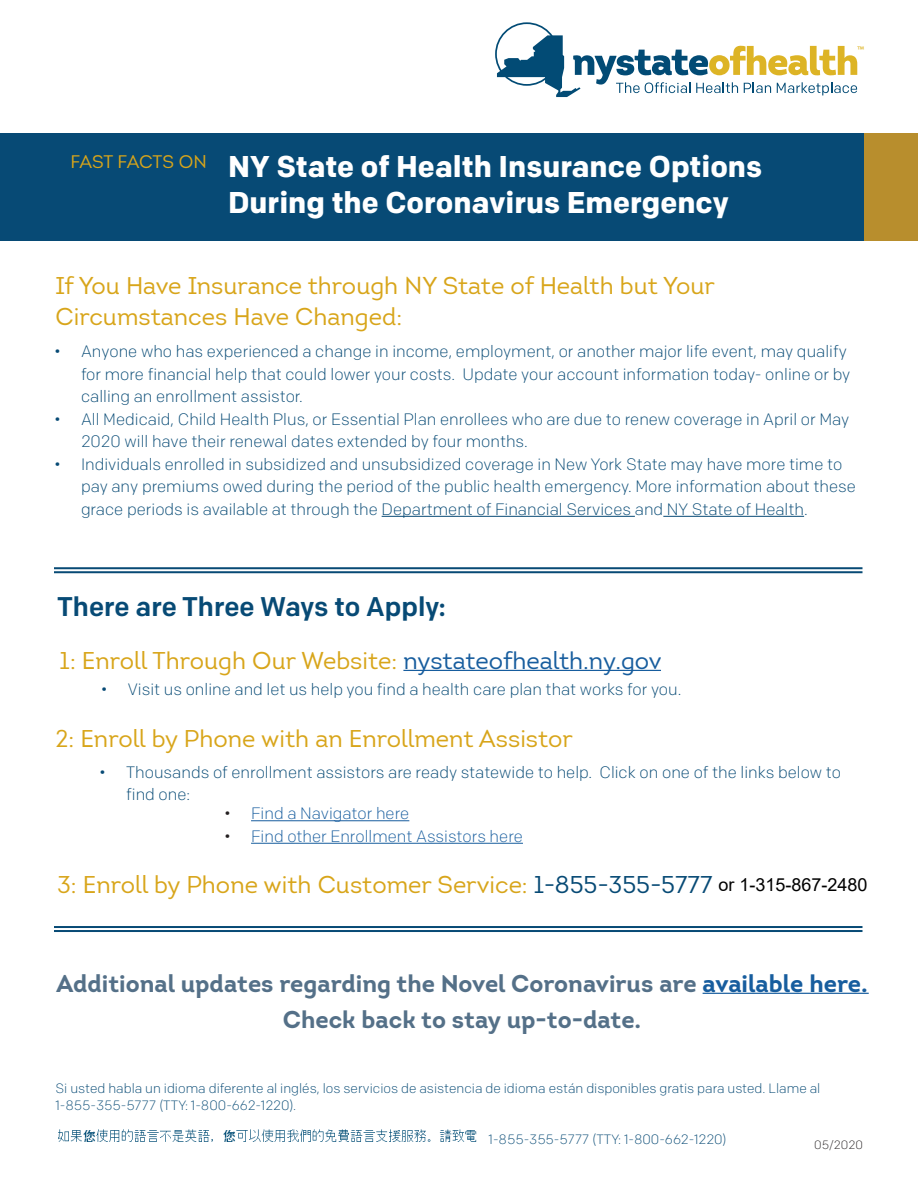
<style>
.page{position:relative;width:918px;height:1188px;background:#fff}
.page>*{position:absolute;margin:0;border:0;box-sizing:border-box;transform-origin:0 0}
.t1{font:700 30px/36px "Colfax";color:#fff}
.t2{font:500 27px "Colfax";color:#074a75}
.t3{font:24px/31.5px "Intro";color:#d8a51a}
.t4{font:700 24px/36px "Intro";color:#547088;text-align:center}
.t5{font:18px "Arial";color:#000}
.t6{font:18px "Intro";letter-spacing:-.01em;color:#d8a51a}
.t7{font:300 16.5px/22.5px "Colfax";color:#074a75}
.t8{font:300 16.5px "Colfax";color:#175d9e}
.t9{font:300 13.5px/16.5px "Colfax";color:#074a75}
.t10{font:300 12px "Colfax";letter-spacing:-.005em;color:#231f20}
.t11{font:11.1px "Intro";color:#ddb425}
.s1{color:#175d9e}
.s2{color:#231f20}
.s3{color:#074a75}
</style>
<div class="page">
<img style="left:58px;top:1129px;width:419px;height:12px">
<div style="left:864px;top:133px;width:54px;height:108px;background:#b88e2d"></div>
<div style="left:0;top:133px;width:864px;height:108px;background:#074a75"></div>
<hr style="left:703px;top:993px;width:166px;height:1px;background:#175d9e">
<hr style="left:403px;top:670px;width:258px;height:1px;background:#175d9e">
<hr style="left:251px;top:821px;width:158px;height:1px;background:#175d9e">
<hr style="left:251px;top:843px;width:272px;height:1px;background:#175d9e">
<svg style="left:495px;top:22px;width:362px;height:75px"></svg>
<hr style="left:382px;top:516px;width:253px;height:1px;background:#074a75">
<hr style="left:663px;top:516px;width:141px;height:1px;background:#074a75">
<hr style="left:54px;top:567px;width:808px;height:2px;background:#074a75">
<hr style="left:54px;top:571px;width:808px;height:2px;background:#074a75">
<hr style="left:54px;top:926px;width:808px;height:2px;background:#074a75">
<hr style="left:54px;top:930px;width:808px;height:2px;background:#074a75">
<p class="t6" style="left:70px;top:151px;width:138px">FAST FACTS ON</p>
<p class="t1" style="left:228px;top:148px;width:535px">NY State of Health Insurance Options<br>During the Coronavirus Emergency</p>
<p class="t11" style="left:857px;top:43px;width:8px">™</p>
<p class="t3" style="left:55px;top:270px;width:661px">If You Have Insurance through NY State of Health but Your<br>Circumstances Have Changed:</p>
<p class="t7" style="left:81px;top:340px;width:771px;text-indent:-27px">• Anyone who has experienced a change in income, employment, or another major life event, may qualify for more financial help that could lower your costs. Update your account information today- online or by calling an enrollment assistor.</p>
<p class="t7" style="left:81px;top:408px;width:770px;text-indent:-27px">• All Medicaid, Child Health Plus, or Essential Plan enrollees who are due to renew coverage in April or May<br>2020 will have their renewal dates extended by four months.</p>
<p class="t7" style="left:81px;top:453px;width:777px;text-indent:-27px">• Individuals enrolled in subsidized and unsubsidized coverage in New York State may have more time to pay any premiums owed during the period of the public health emergency. More information about these grace periods is available at through the Department of Financial Services and NY State of Health.</p>
<p class="t2" style="left:57px;top:590px;width:390px">There are Three Ways to Apply:</p>
<p class="t3" style="left:60px;top:645px;width:604px">1: Enroll Through Our Website: <span class="s1">nystateofhealth.ny.gov</span></p>
<p class="t7" style="left:101px;top:678px;width:582px">• Visit us online and let us help you find a health care plan that works for you.</p>
<p class="t3" style="left:56px;top:723px;width:519px">2: Enroll by Phone with an Enrollment Assistor</p>
<p class="t7" style="left:126px;top:761px;width:716px;text-indent:-27px">• Thousands of enrollment assistors are ready statewide to help. Click on one of the links below to find one:</p>
<p class="t8" style="left:224px;top:803px;width:187px"><span class="s2">•</span> Find a Navigator here</p>
<p class="t8" style="left:224px;top:826px;width:300px"><span class="s2">•</span> Find other Enrollment Assistors here</p>
<p class="t3" style="left:57px;top:869px;width:657px">3: Enroll by Phone with Customer Service: <span class="s3">1-855-355-5777</span></p>
<p class="t5" style="left:719px;top:872px;width:151px">or 1-315-867-2480</p>
<p class="t4" style="left:56px;top:965px;width:813px">Additional updates regarding the Novel Coronavirus are <span class="s1">available here.<br></span>Check back to stay up-to-date.</p>
<p class="t9" style="left:56px;top:1080px;width:766px">Si usted habla un idioma diferente al inglés, los servicios de asistencia de idioma están disponibles gratis para usted. Llame al<br>1-855-355-5777 (TTY: 1-800-662-1220).</p>
<p class="t9" style="left:489px;top:1131px;width:239px">1-855-355-5777 (TTY: 1-800-662-1220)</p>
<p class="t10" style="left:814px;top:1138px;width:50px">05/2020</p>
</div>
